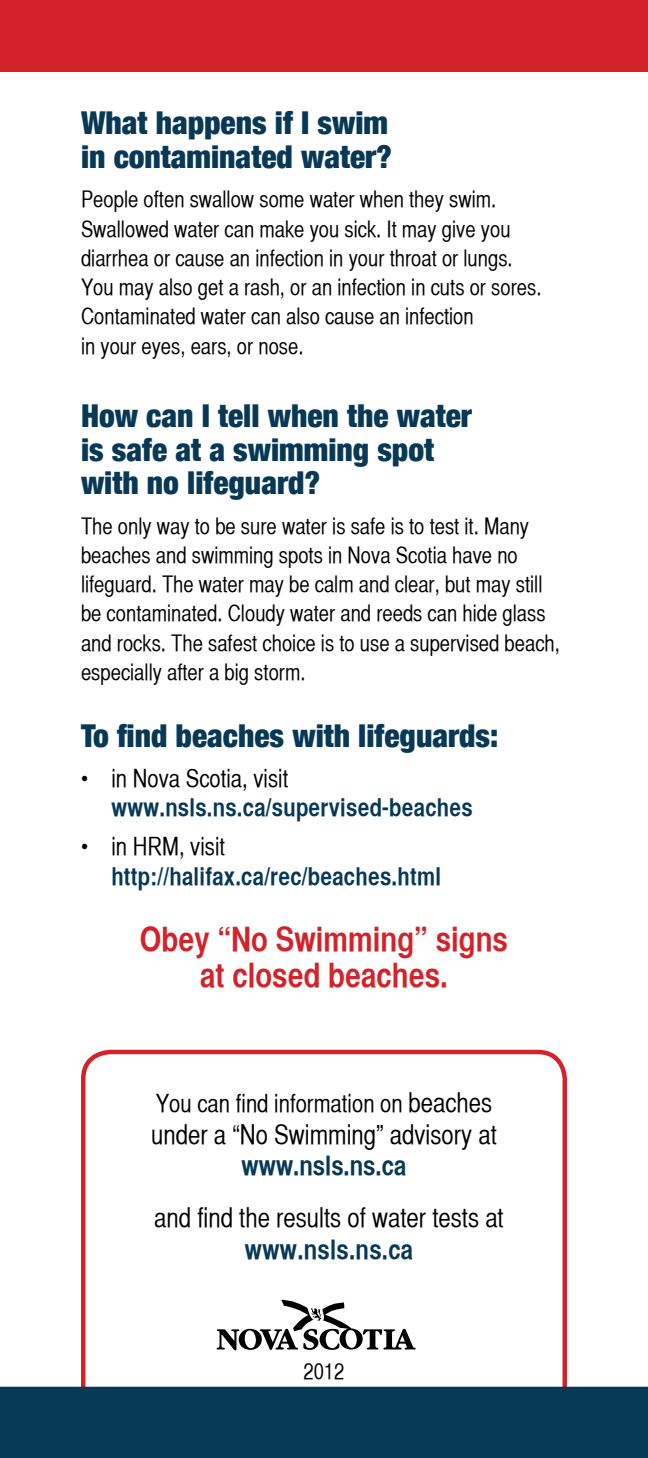
<style>
.page{position:relative;width:648px;height:1458px;background:#fff}
.page>*{position:absolute;margin:0;border:0;box-sizing:border-box;transform-origin:0 0}
.t1{font:33.75px/36px "Helvetica CY Bold";color:#d2232a;text-align:center}
.t2{font:900 condensed 31.5px/33.8px "Helvetica Neue";color:#073856}
.t3{font:27px "Helvetica CY Plain";color:#000}
.t4{font:27px "Helvetica CY Bold";letter-spacing:.005em;color:#073856}
.t5{font:24.75px "Helvetica CY Bold";letter-spacing:.01em;color:#073856}
.t6{font:24.75px "Helvetica CY Plain";color:#000}
.t7{font:22.5px/29.2px "Helvetica CY Plain";color:#000}
.s1{font-size:27px}
</style>
<div class="page">
<svg style="left:79px;top:1049px;width:490px;height:338px"></svg>
<svg style="left:217px;top:1299px;width:199px;height:51px"></svg>
<div style="left:0;top:0;width:648px;height:71px;background:#d2232a"></div>
<div style="left:0;top:1387px;width:648px;height:71px;background:#073856"></div>
<h2 class="t2" style="left:81px;top:104px;width:313px">What happens if I swim in contaminated water?</h2>
<p class="t7" style="left:81px;top:185px;width:462px">People often swallow some water when they swim.<br>Swallowed water can make you sick. It may give you diarrhea or cause an infection in your throat or lungs.<br>You may also get a rash, or an infection in cuts or sores.<br>Contaminated water can also cause an infection<br>in your eyes, ears, or nose.</p>
<h2 class="t2" style="left:81px;top:397px;width:392px">How can I tell when the water is safe at a swimming spot with no lifeguard?</h2>
<p class="t7" style="left:81px;top:511px;width:480px">The only way to be sure water is safe is to test it. Many beaches and swimming spots in Nova Scotia have no lifeguard. The water may be calm and clear, but may still be contaminated. Cloudy water and reeds can hide glass and rocks. The safest choice is to use a supervised beach, especially after a big storm.</p>
<h2 class="t2" style="left:81px;top:718px;width:419px">To find beaches with lifeguards:</h2>
<p class="t6" style="left:81px;top:764px;width:209px">• in Nova Scotia, visit</p>
<p class="t5" style="left:111px;top:792px;width:363px">www.nsls.ns.ca/supervised-beaches</p>
<p class="t6" style="left:81px;top:833px;width:146px">• in HRM, visit</p>
<p class="t5" style="left:111px;top:861px;width:331px">http://halifax.ca/rec/beaches.html</p>
<h1 class="t1" style="left:140px;top:921px;width:369px">Obey “No Swimming” signs at closed beaches.</h1>
<p class="t6" style="left:156px;top:1089px;width:338px">You can find information on <span class="s1">beaches</span></p>
<p class="t3" style="left:151px;top:1119px;width:347px">under a “No Swimming” advisory at</p>
<p class="t4" style="left:242px;top:1149px;width:166px">www.nsls.ns.ca</p>
<p class="t3" style="left:154px;top:1202px;width:351px">and find the results of water tests at</p>
<p class="t4" style="left:245px;top:1233px;width:170px">www.nsls.ns.ca</p>
<p class="t7" style="left:303px;top:1356px;width:43px">2012</p>
</div>
